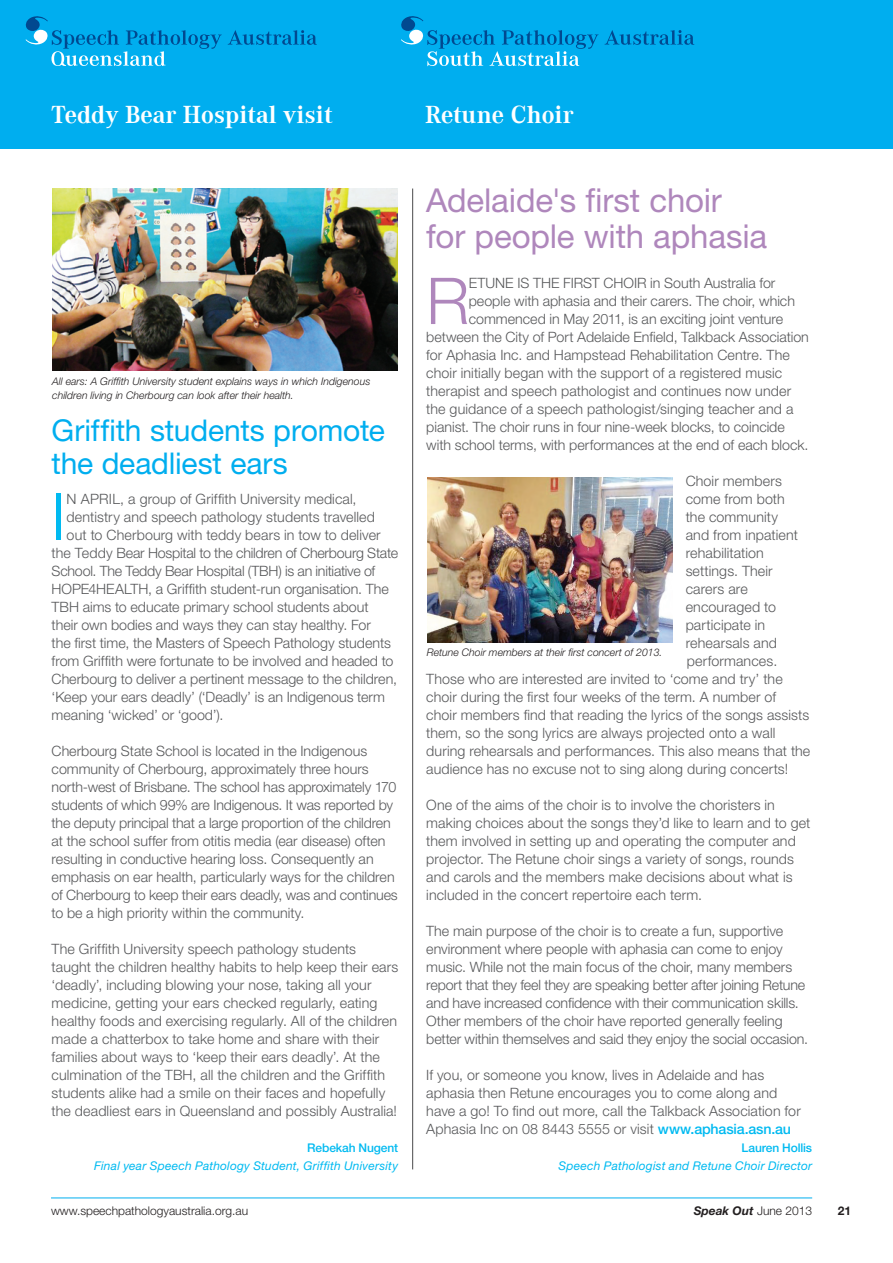
<style>
.page{position:relative;width:893px;height:1263px;background:#fff}
.page>*{position:absolute;margin:0;border:0;box-sizing:border-box;transform-origin:0 0}
.First_para_with_Drop{font:300 64.65px "Helvetica Neue LT Std";color:#00baf1}
.First_para_with_Drop-2{font:300 64.65px "Helvetica Neue LT Std";color:#af87bc}
.Heading_Cyan{font:33px/36px "Helvetica Neue LT Std";letter-spacing:-.005em;color:#af87bc}
.Heading_Cyan-2{font:30px/33px "Helvetica Neue LT Std";letter-spacing:-.005em;color:#00aeef}
.Section_Header_White{font:700 25.5px "Corporate A";color:#fff}
.Body_text_-_no_inden{font:300 14.25px/18px "Helvetica Neue LT Std";letter-spacing:.005em;color:#57585a}
.First_para_with_Drop-3{font:300 14.25px "Helvetica Neue LT Std";color:#57585a}
.Body_text_-_no_inden-2{font:italic 12px/18px "Helvetica Neue LT Std";letter-spacing:.015em;color:#00baf1;text-align:right}
.t1{font:300 12px "Helvetica Neue LT Std";color:#231f20}
.t2{font:italic 700 12px "Helvetica Neue LT Std";color:#231f20}
.t3{font:700 12px "Helvetica Neue LT Std";color:#231f20}
.t4{font:italic 300 10.5px/13.5px "Helvetica Neue LT Std";color:#231f20}
.s1{font-weight:500;font-style:normal}
.s2{font-weight:500;color:#00baf1}
.s3{font-weight:300;font-style:normal}
</style>
<div class="page">
<div style="left:0;top:0;width:893px;height:149px;background:#00aeef"></div>
<hr style="left:51px;top:1198px;width:761px;height:1px;background:#00aeef">
<hr style="left:412px;top:189px;width:1px;height:980px;background:#494a4b">
<svg style="left:228px;top:30px;width:89px;height:15px"></svg>
<svg style="left:26px;top:16px;width:196px;height:50px"></svg>
<img style="left:52px;top:188px;width:346px;height:183px">
<img style="left:427px;top:477px;width:246px;height:165px">
<svg style="left:605px;top:30px;width:89px;height:15px"></svg>
<svg style="left:401px;top:16px;width:197px;height:50px"></svg>
<p class="Section_Header_White" style="left:51px;top:101px;width:283px">Teddy Bear Hospital visit</p>
<p class="Section_Header_White" style="left:425px;top:101px;width:150px">Retune Choir</p>
<p class="t4" style="left:52px;top:375px;width:320px">All ears: A Griffith University student explains ways in which Indigenous children living in Cherbourg can look after their health.</p>
<p class="Heading_Cyan-2" style="left:52px;top:414px;width:335px">Griffith students promote the deadliest ears</p>
<p class="First_para_with_Drop" style="left:52px;top:477px;width:16px">I</p>
<p class="First_para_with_Drop-3" style="left:67px;top:490px;width:291px">N APRIL, a group of Griffith University medical,</p>
<p class="First_para_with_Drop-3" style="left:67px;top:508px;width:310px">dentistry and speech pathology students travelled</p>
<p class="First_para_with_Drop-3" style="left:67px;top:526px;width:316px">out to Cherbourg with teddy bears in tow to deliver</p>
<p class="First_para_with_Drop-3" style="left:52px;top:544px;width:348px">the Teddy Bear Hospital to the children of Cherbourg State</p>
<p class="First_para_with_Drop-3" style="left:52px;top:562px;width:325px">School. The Teddy Bear Hospital (TBH) is an initiative of</p>
<p class="First_para_with_Drop-3" style="left:52px;top:580px;width:339px">HOPE4HEALTH, a Griffith student-run organisation. The</p>
<p class="First_para_with_Drop-3" style="left:52px;top:598px;width:318px">TBH aims to educate primary school students about</p>
<p class="First_para_with_Drop-3" style="left:52px;top:616px;width:321px">their own bodies and ways they can stay healthy. For</p>
<p class="First_para_with_Drop-3" style="left:52px;top:634px;width:341px">the first time, the Masters of Speech Pathology students</p>
<p class="First_para_with_Drop-3" style="left:52px;top:652px;width:343px">from Griffith were fortunate to be involved and headed to</p>
<p class="First_para_with_Drop-3" style="left:52px;top:670px;width:347px">Cherbourg to deliver a pertinent message to the children,</p>
<p class="First_para_with_Drop-3" style="left:52px;top:688px;width:335px">‘Keep your ears deadly’ (‘Deadly’ is an Indigenous term</p>
<p class="First_para_with_Drop-3" style="left:52px;top:706px;width:173px">meaning ‘wicked’ or ‘good’).</p>
<p class="Body_text_-_no_inden" style="left:52px;top:742px;width:348px">Cherbourg State School is located in the Indigenous community of Cherbourg, approximately three hours north-west of Brisbane. The school has approximately 170 students of which 99% are Indigenous. It was reported by the deputy principal that a large proportion of the children at the school suffer from otitis media (ear disease) often resulting in conductive hearing loss. Consequently an emphasis on ear health, particularly ways for the children of Cherbourg to keep their ears deadly, was and continues to be a high priority within the community.</p>
<p class="Body_text_-_no_inden" style="left:52px;top:940px;width:348px">The Griffith University speech pathology students taught the children healthy habits to help keep their ears ‘deadly’, including blowing your nose, taking all your medicine, getting your ears checked regularly, eating healthy foods and exercising regularly. All of the children made a chatterbox to take home and share with their families about ways to ‘keep their ears deadly’. At the culmination of the TBH, all the children and the Griffith students alike had a smile on their faces and hopefully the deadliest ears in Queensland and possibly Australia!</p>
<p class="Body_text_-_no_inden-2" style="left:94px;top:1139px;width:306px"><span class="s1">Rebekah Nugent<br></span>Final year Speech Pathology Student, Griffith University</p>
<p class="Heading_Cyan" style="left:426px;top:182px;width:342px">Adelaide's first choir for people with aphasia</p>
<p class="First_para_with_Drop-2" style="left:426px;top:261px;width:45px">R</p>
<p class="First_para_with_Drop-3" style="left:469px;top:274px;width:308px">ETUNE IS THE FIRST CHOIR in South Australia for</p>
<p class="First_para_with_Drop-3" style="left:469px;top:292px;width:328px">people with aphasia and their carers. The choir, which</p>
<p class="First_para_with_Drop-3" style="left:469px;top:310px;width:316px">commenced in May 2011, is an exciting joint venture</p>
<p class="First_para_with_Drop-3" style="left:426px;top:328px;width:384px">between the City of Port Adelaide Enfield, Talkback Association</p>
<p class="First_para_with_Drop-3" style="left:426px;top:346px;width:365px">for Aphasia Inc. and Hampstead Rehabilitation Centre. The</p>
<p class="First_para_with_Drop-3" style="left:426px;top:364px;width:357px">choir initially began with the support of a registered music</p>
<p class="First_para_with_Drop-3" style="left:426px;top:382px;width:366px">therapist and speech pathologist and continues now under</p>
<p class="First_para_with_Drop-3" style="left:426px;top:400px;width:369px">the guidance of a speech pathologist/singing teacher and a</p>
<p class="First_para_with_Drop-3" style="left:426px;top:418px;width:360px">pianist. The choir runs in four nine-week blocks, to coincide</p>
<p class="First_para_with_Drop-3" style="left:426px;top:436px;width:384px">with school terms, with performances at the end of each block.</p>
<p class="Body_text_-_no_inden" style="left:686px;top:472px;width:98px">Choir members</p>
<p class="Body_text_-_no_inden" style="left:686px;top:490px;width:101px">come from both</p>
<p class="Body_text_-_no_inden" style="left:686px;top:508px;width:94px">the community</p>
<p class="Body_text_-_no_inden" style="left:686px;top:526px;width:114px">and from inpatient</p>
<p class="Body_text_-_no_inden" style="left:686px;top:544px;width:80px">rehabilitation</p>
<p class="Body_text_-_no_inden" style="left:686px;top:562px;width:89px">settings. Their</p>
<p class="Body_text_-_no_inden" style="left:686px;top:580px;width:64px">carers are</p>
<p class="Body_text_-_no_inden" style="left:686px;top:598px;width:92px">encouraged to</p>
<p class="Body_text_-_no_inden" style="left:686px;top:616px;width:81px">participate in</p>
<p class="Body_text_-_no_inden" style="left:686px;top:634px;width:93px">rehearsals and</p>
<p class="Body_text_-_no_inden" style="left:687px;top:652px;width:92px">performances.</p>
<p class="Body_text_-_no_inden" style="left:426px;top:670px;width:358px">Those who are interested are invited to ‘come and try’ the</p>
<p class="Body_text_-_no_inden" style="left:426px;top:688px;width:351px">choir during the first four weeks of the term. A number of</p>
<p class="Body_text_-_no_inden" style="left:426px;top:706px;width:384px">choir members find that reading the lyrics of the songs assists</p>
<p class="Body_text_-_no_inden" style="left:426px;top:724px;width:351px">them, so the song lyrics are always projected onto a wall</p>
<p class="Body_text_-_no_inden" style="left:426px;top:742px;width:386px">during rehearsals and performances. This also means that the</p>
<p class="Body_text_-_no_inden" style="left:426px;top:760px;width:363px">audience has no excuse not to sing along during concerts!</p>
<p class="Body_text_-_no_inden" style="left:426px;top:796px;width:386px">One of the aims of the choir is to involve the choristers in making choices about the songs they’d like to learn and to get them involved in setting up and operating the computer and projector. The Retune choir sings a variety of songs, rounds and carols and the members make decisions about what is included in the concert repertoire each term.</p>
<p class="Body_text_-_no_inden" style="left:426px;top:922px;width:383px">The main purpose of the choir is to create a fun, supportive environment where people with aphasia can come to enjoy music. While not the main focus of the choir, many members report that they feel they are speaking better after joining Retune and have increased confidence with their communication skills.<br>Other members of the choir have reported generally feeling better within themselves and said they enjoy the social occasion.</p>
<p class="Body_text_-_no_inden" style="left:426px;top:1066px;width:376px">If you, or someone you know, lives in Adelaide and has aphasia then Retune encourages you to come along and have a go! To find out more, call the Talkback Association for Aphasia Inc on 08 8443 5555 or visit <span class="s2">www.aphasia.asn.au</span></p>
<p class="Body_text_-_no_inden-2" style="left:558px;top:1139px;width:255px"><span class="s1">Lauren Hollis<br></span>Speech Pathologist and Retune Choir Director</p>
<p class="t4" style="left:427px;top:645px;width:237px">Retune Choir members at their first concert of 2013.</p>
<p class="t1" style="left:51px;top:1203px;width:199px">www.speechpathologyaustralia.org.au</p>
<p class="t2" style="left:694px;top:1203px;width:120px">Speak Out <span class="s3">June 2013</span></p>
<p class="t3" style="left:838px;top:1203px;width:15px">21</p>
</div>
